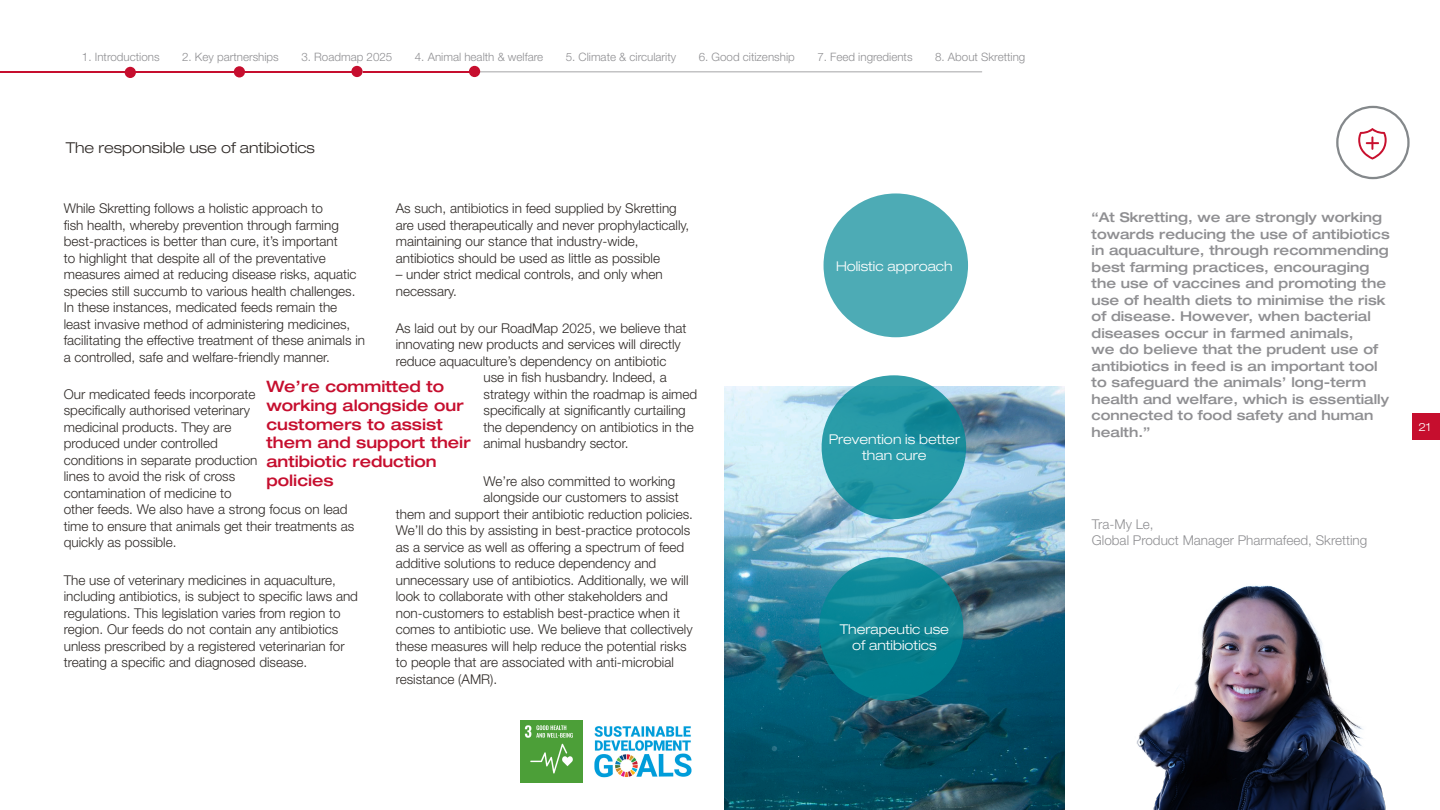
<style>
.page{position:relative;width:1440px;height:810px;background:#fff}
.page>*{position:absolute;margin:0;border:0;box-sizing:border-box;transform-origin:0 0}
.Quote_pull_out{font:500 expanded 15.75px/18.8px "Helvetica Neue LT Pro";color:#c60e2e}
.red_subheading{font:300 expanded 15px "Helvetica Neue LT Std";color:#2e2926}
.General_text{font:300 13.5px/16.5px "Helvetica Neue LT Std";color:#2e2926}
.Quote_pull_out-2{font:500 expanded 13.5px/16.5px "Helvetica Neue LT Pro";color:#8f8f92}
.Heading{font:300 expanded 13.5px "Helvetica Neue LT Std";color:#fff}
.Figure_text_grey{font:300 13.5px "Helvetica Neue LT Std";color:#8f8f92}
.t1{font:300 11.55px "Helvetica Neue LT Std";color:#8f8f92}
.t2{font:300 expanded 11.25px "Helvetica Neue LT Std";color:#fff}
</style>
<div class="page">
<div style="left:1413px;top:414px;width:27px;height:26px;background:#c60e2e"></div>
<svg style="left:480px;top:71px;width:502px;height:1px"></svg>
<div style="left:824px;top:193px;width:144px;height:144px;background:#4dabb5;border-radius:50%"></div>
<div style="left:1336px;top:106px;width:74px;height:73px;border:2px solid #84888b;border-radius:50%"></div>
<svg style="left:1358px;top:128px;width:29px;height:32px"></svg>
<img style="left:724px;top:387px;width:340px;height:423px">
<svg style="left:822px;top:375px;width:144px;height:144px;background:#2396a4"></svg>
<svg style="left:819px;top:557px;width:144px;height:144px;background:#0b8392"></svg>
<div style="left:125px;top:67px;width:11px;height:11px;background:#c60e2e;border-radius:50%"></div>
<hr style="left:0;top:71px;width:131px;height:1px;background:#c60e2e">
<div style="left:234px;top:66px;width:11px;height:11px;background:#c60e2e;border-radius:50%"></div>
<hr style="left:127px;top:71px;width:112px;height:1px;background:#c60e2e">
<hr style="left:245px;top:71px;width:112px;height:1px;background:#c60e2e">
<div style="left:351px;top:66px;width:12px;height:11px;background:#c60e2e;border-radius:50%"></div>
<hr style="left:363px;top:71px;width:112px;height:1px;background:#c60e2e">
<div style="left:469px;top:66px;width:11px;height:11px;background:#c60e2e;border-radius:50%"></div>
<img style="left:594px;top:726px;width:98px;height:52px">
<img style="left:521px;top:721px;width:62px;height:62px">
<img style="left:1136px;top:585px;width:250px;height:225px">
<p class="t1" style="left:82px;top:50px;width:79px">1. Introductions</p>
<p class="t1" style="left:182px;top:50px;width:98px">2. Key partnerships</p>
<p class="t1" style="left:301px;top:50px;width:92px">3. Roadmap 2025</p>
<p class="t1" style="left:415px;top:50px;width:130px">4. Animal health &amp; welfare</p>
<p class="t1" style="left:566px;top:50px;width:112px">5. Climate &amp; circularity</p>
<p class="t1" style="left:699px;top:50px;width:98px">6. Good citizenship</p>
<p class="t1" style="left:817px;top:50px;width:97px">7. Feed ingredients</p>
<p class="t1" style="left:935px;top:50px;width:92px">8. About Skretting</p>
<p class="red_subheading" style="left:66px;top:139px;width:251px">The responsible use of antibiotics</p>
<p class="General_text" style="left:64px;top:200px;width:303px">While Skretting follows a holistic approach to<br>fish health, whereby prevention through farming best-practices is better than cure, it’s important<br>to highlight that despite all of the preventative measures aimed at reducing disease risks, aquatic species still succumb to various health challenges.<br>In these instances, medicated feeds remain the least invasive method of administering medicines, facilitating the effective treatment of these animals in a controlled, safe and welfare-friendly manner.</p>
<p class="General_text" style="left:64px;top:385px;width:292px">Our medicated feeds incorporate<br>specifically authorised veterinary<br>medicinal products. They are<br>produced under controlled<br>conditions in separate production<br>lines to avoid the risk of cross<br>contamination of medicine to<br>other feeds. We also have a strong focus on lead time to ensure that animals get their treatments as quickly as possible.</p>
<p class="General_text" style="left:64px;top:571px;width:296px">The use of veterinary medicines in aquaculture, including antibiotics, is subject to specific laws and regulations. This legislation varies from region to region. Our feeds do not contain any antibiotics unless prescribed by a registered veterinarian for treating a specific and diagnosed disease.</p>
<p class="General_text" style="left:396px;top:200px;width:295px">As such, antibiotics in feed supplied by Skretting are used therapeutically and never prophylactically, maintaining our stance that industry-wide, antibiotics should be used as little as possible</p>
<p class="General_text" style="left:396px;top:266px;width:268px">– under strict medical controls, and only when necessary.</p>
<p class="General_text" style="left:396px;top:319px;width:292px">As laid out by our RoadMap 2025, we believe that</p>
<p class="General_text" style="left:396px;top:336px;width:287px">innovating new products and services will directly</p>
<p class="General_text" style="left:396px;top:352px;width:272px">reduce aquaculture’s dependency on antibiotic</p>
<p class="General_text" style="left:484px;top:369px;width:185px">use in fish husbandry. Indeed, a</p>
<p class="General_text" style="left:484px;top:385px;width:215px">strategy within the roadmap is aimed</p>
<p class="General_text" style="left:484px;top:402px;width:204px">specifically at significantly curtailing</p>
<p class="General_text" style="left:484px;top:418px;width:212px">the dependency on antibiotics in the</p>
<p class="General_text" style="left:484px;top:435px;width:147px">animal husbandry sector.</p>
<p class="General_text" style="left:484px;top:472px;width:193px">We’re also committed to working</p>
<p class="General_text" style="left:484px;top:489px;width:197px">alongside our customers to assist</p>
<p class="General_text" style="left:396px;top:505px;width:299px">them and support their antibiotic reduction policies.</p>
<p class="General_text" style="left:396px;top:522px;width:296px">We’ll do this by assisting in best-practice protocols</p>
<p class="General_text" style="left:396px;top:538px;width:290px">as a service as well as offering a spectrum of feed</p>
<p class="General_text" style="left:396px;top:555px;width:262px">additive solutions to reduce dependency and</p>
<p class="General_text" style="left:396px;top:571px;width:294px">unnecessary use of antibiotics. Additionally, we will</p>
<p class="General_text" style="left:396px;top:588px;width:274px">look to collaborate with other stakeholders and</p>
<p class="General_text" style="left:396px;top:604px;width:286px">non-customers to establish best-practice when it</p>
<p class="General_text" style="left:396px;top:621px;width:298px">comes to antibiotic use. We believe that collectively</p>
<p class="General_text" style="left:396px;top:637px;width:292px">these measures will help reduce the potential risks</p>
<p class="General_text" style="left:396px;top:654px;width:280px">to people that are associated with anti-microbial</p>
<p class="General_text" style="left:396px;top:670px;width:103px">resistance (AMR).</p>
<p class="Quote_pull_out" style="left:266px;top:377px;width:206px">We’re committed to working alongside our customers to assist them and support their antibiotic reduction policies</p>
<p class="Heading" style="left:836px;top:258px;width:118px">Holistic approach</p>
<p class="Heading" style="left:829px;top:431px;width:133px">Prevention is better</p>
<p class="Heading" style="left:862px;top:447px;width:66px">than cure</p>
<p class="Heading" style="left:840px;top:621px;width:111px">Therapeutic use</p>
<p class="Heading" style="left:852px;top:637px;width:86px">of antibiotics</p>
<p class="Quote_pull_out-2" style="left:1092px;top:209px;width:300px">“At Skretting, we are strongly working towards reducing the use of antibiotics in aquaculture, through recommending best farming practices, encouraging the use of vaccines and promoting the use of health diets to minimise the risk of disease. However, when bacterial diseases occur in farmed animals,<br>we do believe that the prudent use of antibiotics in feed is an important tool to safeguard the animals’ long-term health and welfare, which is essentially connected to food safety and human health.”</p>
<p class="t2" style="left:1418px;top:421px;width:14px">21</p>
<p class="Figure_text_grey" style="left:1092px;top:516px;width:63px">Tra-My Le,</p>
<p class="Figure_text_grey" style="left:1092px;top:532px;width:277px">Global Product Manager Pharmafeed, Skretting</p>
</div>
